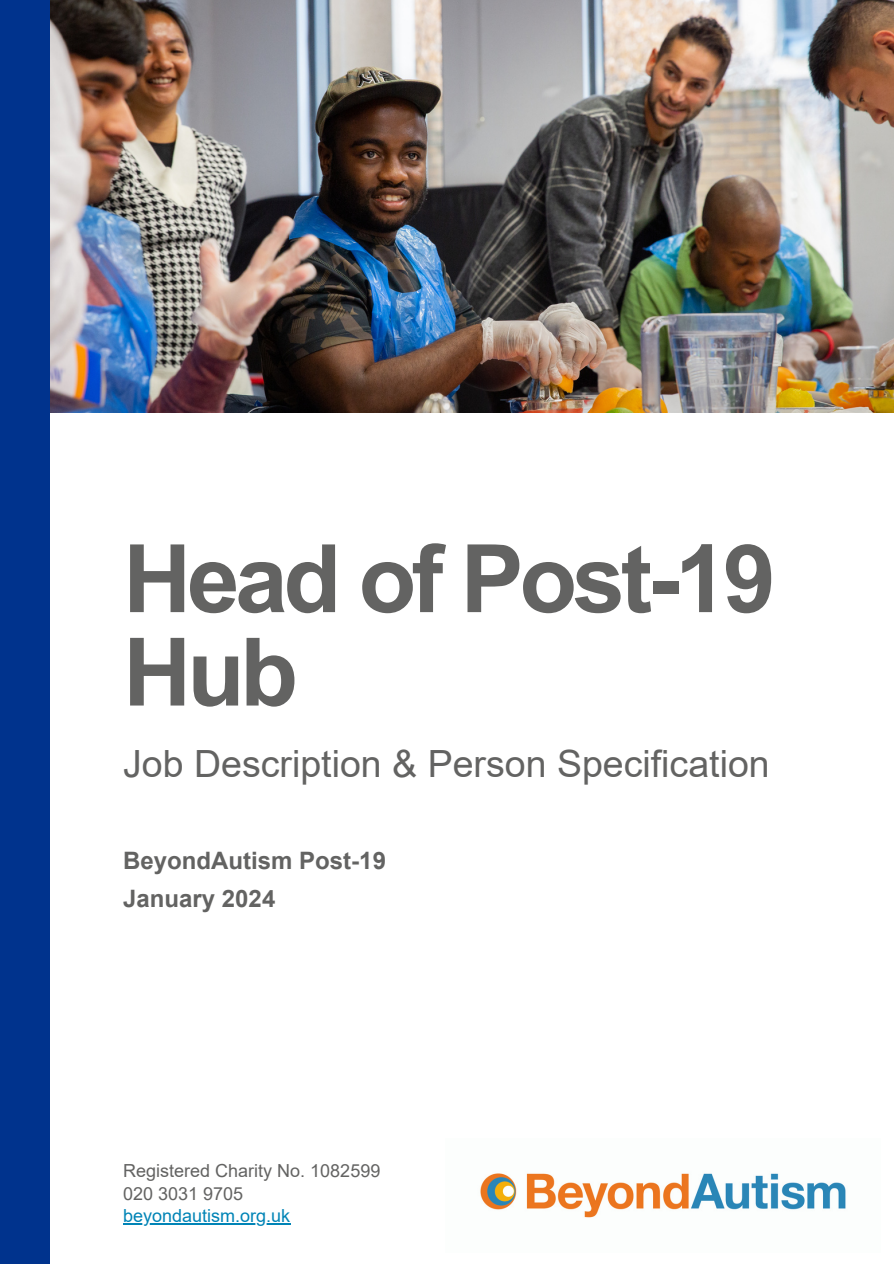
<style>
.page{position:relative;width:894px;height:1264px;background:#fff}
.page>*{position:absolute;margin:0;border:0;box-sizing:border-box;transform-origin:0 0}
.t1{font:700 94.5px/93.3px "Arial";letter-spacing:-.045em;color:#636362}
.t2{font:37.5px "Arial";color:#636362}
.t3{font:700 24px/38.2px "Arial";color:#636362}
.t4{font:18px "Arial";color:#636362}
.t5{font:18px "Arial";color:#0084b6}
</style>
<div class="page">
<img style="left:50px;top:0;width:843px;height:413px">
<div style="left:0;top:0;width:50px;height:1263px;background:#00338d"></div>
<img style="left:480px;top:1173px;width:366px;height:45px">
<hr style="left:123px;top:1223px;width:167px;height:1px;background:#0084b6">
<h1 class="t1" style="left:123px;top:532px;width:653px">Head of Post-19<br>Hub</h1>
<h3 class="t2" style="left:123px;top:742px;width:648px">Job Description &amp; Person Specification</h3>
<h2 class="t3" style="left:123px;top:841px;width:264px">BeyondAutism Post-19<br>January 2024</h2>
<p class="t4" style="left:123px;top:1160px;width:259px">Registered Charity No. 1082599</p>
<p class="t4" style="left:123px;top:1183px;width:122px">020 3031 9705</p>
<p class="t5" style="left:123px;top:1205px;width:169px">beyondautism.org.uk</p>
</div>
